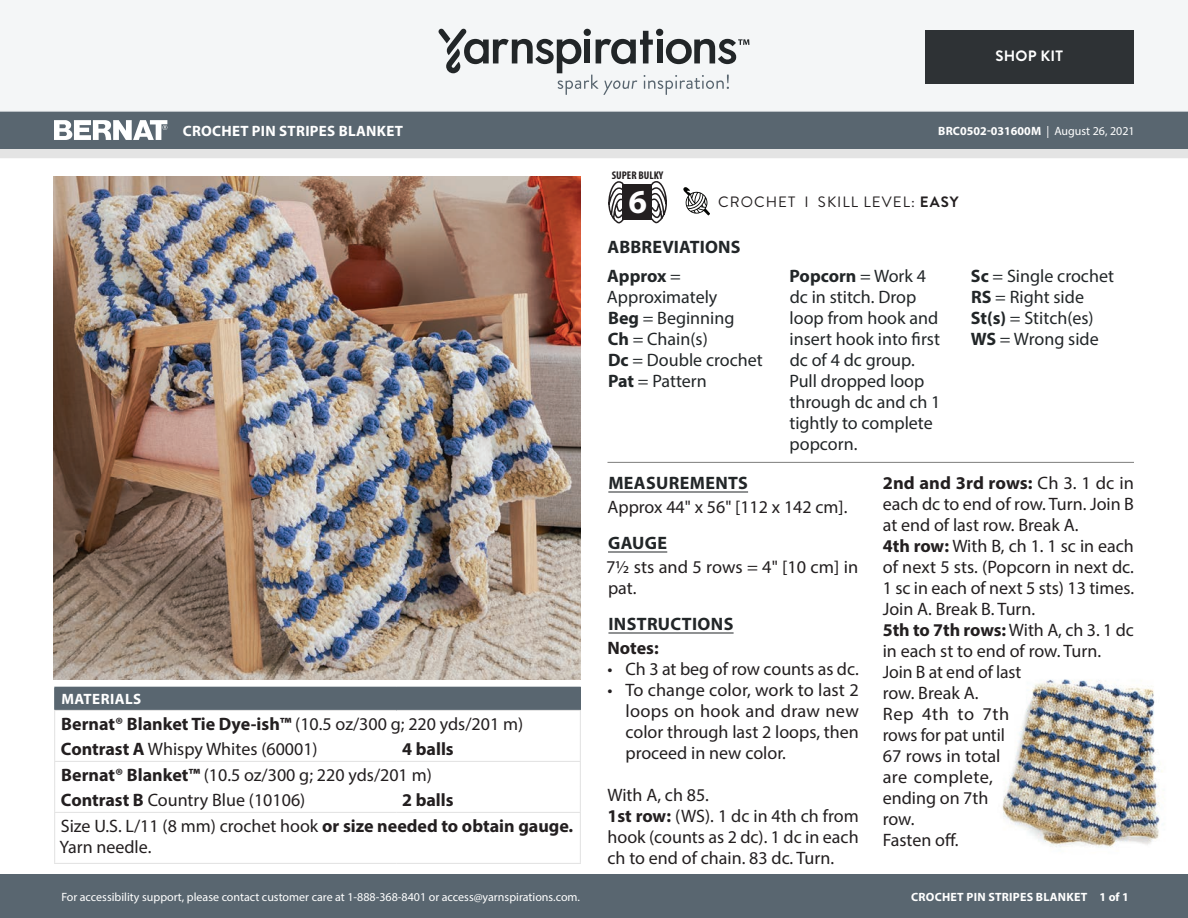
<style>
.page{position:relative;width:1188px;height:918px;background:#fff}
.page>*{position:absolute;margin:0;border:0;box-sizing:border-box;transform-origin:0 0}
.t1{font:700 33.6px "Myriad Pro";color:#fff}
.Body_-__Auto_Style_w{font:18px/21px "Myriad Pro";color:#231f20;text-align:justify}
.Abbreviations_-_With{font:18px/21px "Myriad Pro";color:#222628}
.Materials_-_Needle{font:18px "Myriad Pro";color:#231f20}
.Material_-__Colors_i{font:18px "Myriad Pro";color:#231f20}
.Materials_-_Brand{font:700 18px "Myriad Pro";color:#231f20}
.Body_-_HEADERS_-_Und{font:700 18px "Myriad Pro";letter-spacing:.02em;color:#222628}
.Materials_-_Brand-2{font:18px "Myriad Pro";color:#231f20}
.Body_-_NO_Automatic{font:18px/21px "Myriad Pro";color:#231f20}
.Material_-__Colors_i-2{font:700 18px "Myriad Pro";color:#231f20}
.Body_-__Auto_Style_w-2{font:700 18px "Myriad Pro";color:#231f20}
.Materials_-__Header{font:700 15px "Myriad Pro";letter-spacing:.02em;color:#fff}
.Type_of_pattern___Sk{font:15px "Brandon Grotesque";letter-spacing:.07em;color:#231f20}
.t2{font:700 15px "Brandon Grotesque";letter-spacing:.02em;color:#fff}
.t3{font:12px "Myriad Pro";color:#fff}
.t4{font:700 12px "Myriad Pro";color:#fff}
.t5{font:700 12px "Myriad Pro";letter-spacing:.02em;color:#fff}
.t6{font:700 condensed 11.25px "Myriad Pro";color:#231f20}
.s1{font-weight:400}
.s2{font-weight:700}
</style>
<div class="page">
<div style="left:0;top:875px;width:1188px;height:43px;background:#596670"></div>
<div style="left:0;top:149px;width:1188px;height:9px;background:#e4e4e4"></div>
<div style="left:0;top:111px;width:1188px;height:38px;background:#596670"></div>
<div style="left:0;top:0;width:1188px;height:112px;background:#f4f6f7"></div>
<svg style="left:438px;top:29px;width:311px;height:66px"></svg>
<div style="left:925px;top:30px;width:209px;height:54px;background:#2e3235"></div>
<svg style="left:683px;top:187px;width:27px;height:28px"></svg>
<svg style="left:608px;top:181px;width:16px;height:42px"></svg>
<svg style="left:651px;top:181px;width:16px;height:42px"></svg>
<div style="left:622px;top:184px;width:30px;height:36px;background:#231f20"></div>
<svg style="left:54px;top:120px;width:113px;height:20px"></svg>
<img style="left:1002px;top:679px;width:161px;height:168px">
<img style="left:54px;top:177px;width:527px;height:502px">
<hr style="left:608px;top:492px;width:140px;height:1px;background:#222628">
<hr style="left:608px;top:552px;width:59px;height:1px;background:#222628">
<hr style="left:608px;top:633px;width:126px;height:1px;background:#222628">
<hr style="left:608px;top:462px;width:526px;height:1px;background:#7e7e7d">
<div style="left:55px;top:687px;width:525px;height:23px;background:#596670"></div>
<hr style="left:54px;top:687px;width:342px;height:1px;background:#596670">
<hr style="left:396px;top:687px;width:185px;height:1px;background:#596670">
<hr style="left:54px;top:710px;width:342px;height:1px;background:#e4e4e4">
<hr style="left:396px;top:710px;width:185px;height:1px;background:#e4e4e4">
<hr style="left:54px;top:761px;width:342px;height:1px;background:#e4e4e4">
<hr style="left:396px;top:761px;width:185px;height:1px;background:#e4e4e4">
<svg style="left:54px;top:688px;width:1px;height:124px"></svg>
<svg style="left:580px;top:688px;width:1px;height:124px"></svg>
<hr style="left:54px;top:813px;width:1px;height:50px;background:#e4e4e4">
<hr style="left:54px;top:812px;width:342px;height:1px;background:#e4e4e4">
<hr style="left:396px;top:812px;width:185px;height:1px;background:#e4e4e4">
<hr style="left:580px;top:813px;width:1px;height:50px;background:#e4e4e4">
<hr style="left:54px;top:863px;width:342px;height:1px;background:#e4e4e4">
<hr style="left:396px;top:863px;width:185px;height:1px;background:#e4e4e4">
<p class="Materials_-__Header" style="left:183px;top:121px;width:222px">CROCHET PIN STRIPES BLANKET</p>
<p class="Materials_-__Header" style="left:61px;top:690px;width:81px">MATERIALS</p>
<p class="Materials_-_Brand" style="left:61px;top:712px;width:464px">Bernat® Blanket Tie Dye-ish™ <span class="s1">(10.5 oz/300 g; 220 yds/201 m)</span></p>
<p class="Material_-__Colors_i" style="left:61px;top:738px;width:258px"><span class="s2">Contrast A</span> Whispy Whites (60001)</p>
<p class="Material_-__Colors_i-2" style="left:402px;top:738px;width:53px">4 balls</p>
<p class="Materials_-_Brand-2" style="left:61px;top:764px;width:372px"><span class="s2">Bernat® Blanket™</span> (10.5 oz/300 g; 220 yds/201 m)</p>
<p class="Material_-__Colors_i" style="left:61px;top:789px;width:246px"><span class="s2">Contrast B</span> Country Blue (10106)</p>
<p class="Material_-__Colors_i-2" style="left:402px;top:789px;width:53px">2 balls</p>
<p class="Materials_-_Needle" style="left:61px;top:815px;width:514px">Size U.S. L/11 (8 mm) crochet hook <span class="s2">or size needed to obtain gauge.</span></p>
<p class="Materials_-_Needle" style="left:60px;top:836px;width:93px">Yarn needle.</p>
<p class="t3" style="left:61px;top:889px;width:520px">For accessibility support, please contact customer care at 1-888-368-8401 or access@yarnspirations.com.</p>
<p class="t2" style="left:995px;top:46px;width:69px">SHOP KIT</p>
<p class="t6" style="left:612px;top:168px;width:53px">SUPER BULKY</p>
<h1 class="t1" style="left:629px;top:180px;width:20px">6</h1>
<p class="t4" style="left:938px;top:123px;width:198px">BRC0502-031600M <span class="s1">| August 26, 2021</span></p>
<p class="Type_of_pattern___Sk" style="left:718px;top:192px;width:242px">CROCHET I SKILL LEVEL: <span class="s2">EASY</span></p>
<p class="Body_-_HEADERS_-_Und" style="left:608px;top:235px;width:135px">ABBREVIATIONS</p>
<p class="Abbreviations_-_With" style="left:607px;top:265px;width:112px"><span class="s2">Approx</span> =<br>Approximately</p>
<p class="Abbreviations_-_With" style="left:608px;top:307px;width:128px"><span class="s2">Beg</span> = Beginning</p>
<p class="Abbreviations_-_With" style="left:608px;top:328px;width:102px"><span class="s2">Ch</span> = Chain(s)</p>
<p class="Abbreviations_-_With" style="left:608px;top:349px;width:156px"><span class="s2">Dc</span> = Double crochet</p>
<p class="Abbreviations_-_With" style="left:608px;top:370px;width:100px"><span class="s2">Pat</span> = Pattern</p>
<p class="Abbreviations_-_With" style="left:789px;top:265px;width:153px"><span class="s2">Popcorn</span> = Work 4 dc in stitch. Drop loop from hook and insert hook into first dc of 4 dc group.<br>Pull dropped loop through dc and ch 1 tightly to complete popcorn.</p>
<p class="Abbreviations_-_With" style="left:971px;top:265px;width:145px"><span class="s2">Sc</span> = Single crochet</p>
<p class="Abbreviations_-_With" style="left:971px;top:286px;width:114px"><span class="s2">RS</span> = Right side</p>
<p class="Abbreviations_-_With" style="left:971px;top:307px;width:124px"><span class="s2">St(s)</span> = Stitch(es)</p>
<p class="Abbreviations_-_With" style="left:971px;top:328px;width:129px"><span class="s2">WS</span> = Wrong side</p>
<p class="Body_-_HEADERS_-_Und" style="left:608px;top:471px;width:141px">MEASUREMENTS</p>
<p class="Body_-__Auto_Style_w" style="left:607px;top:496px;width:241px">Approx 44" x 56" [112 x 142 cm].</p>
<p class="Body_-_HEADERS_-_Und" style="left:608px;top:531px;width:61px">GAUGE</p>
<p class="Body_-_NO_Automatic" style="left:606px;top:556px;width:254px">7½ sts and 5 rows = 4" [10 cm] in pat.</p>
<p class="Body_-_HEADERS_-_Und" style="left:608px;top:612px;width:126px">INSTRUCTIONS</p>
<p class="Body_-__Auto_Style_w-2" style="left:607px;top:636px;width:53px">Notes:</p>
<p class="Body_-__Auto_Style_w" style="left:608px;top:658px;width:253px">• Ch 3 at beg of row counts as dc.</p>
<p class="Body_-__Auto_Style_w" style="left:626px;top:679px;width:235px;text-indent:-18px">• To change color, work to last 2 loops on hook and draw new color through last 2 loops, then proceed in new color.</p>
<p class="Body_-__Auto_Style_w" style="left:608px;top:784px;width:103px">With A, ch 85.</p>
<p class="Body_-__Auto_Style_w" style="left:608px;top:805px;width:253px"><span class="s2">1st row:</span> (WS). 1 dc in 4th ch from hook (counts as 2 dc). 1 dc in each ch to end of chain. 83 dc. Turn.</p>
<p class="Body_-__Auto_Style_w" style="left:883px;top:472px;width:253px"><span class="s2">2nd and 3rd rows:</span> Ch 3. 1 dc in each dc to end of row. Turn. Join B at end of last row. Break A.</p>
<p class="Body_-__Auto_Style_w" style="left:883px;top:535px;width:253px"><span class="s2">4th row:</span> With B, ch 1. 1 sc in each of next 5 sts. (Popcorn in next dc.<br>1 sc in each of next 5 sts) 13 times.<br>Join A. Break B. Turn.</p>
<p class="Body_-__Auto_Style_w" style="left:883px;top:619px;width:253px"><span class="s2">5th to 7th rows:</span> With A, ch 3. 1 dc in each st to end of row. Turn.</p>
<p class="Body_-__Auto_Style_w" style="left:883px;top:661px;width:140px">Join B at end of last row. Break A.</p>
<p class="Body_-__Auto_Style_w" style="left:883px;top:703px;width:128px;text-align:left">Rep 4th to 7th rows for pat until<br>67 rows in total are complete, ending on 7th row.</p>
<p class="Body_-__Auto_Style_w" style="left:883px;top:829px;width:77px">Fasten off.</p>
<p class="t5" style="left:911px;top:889px;width:219px">CROCHET PIN STRIPES BLANKET 1 of 1</p>
</div>
